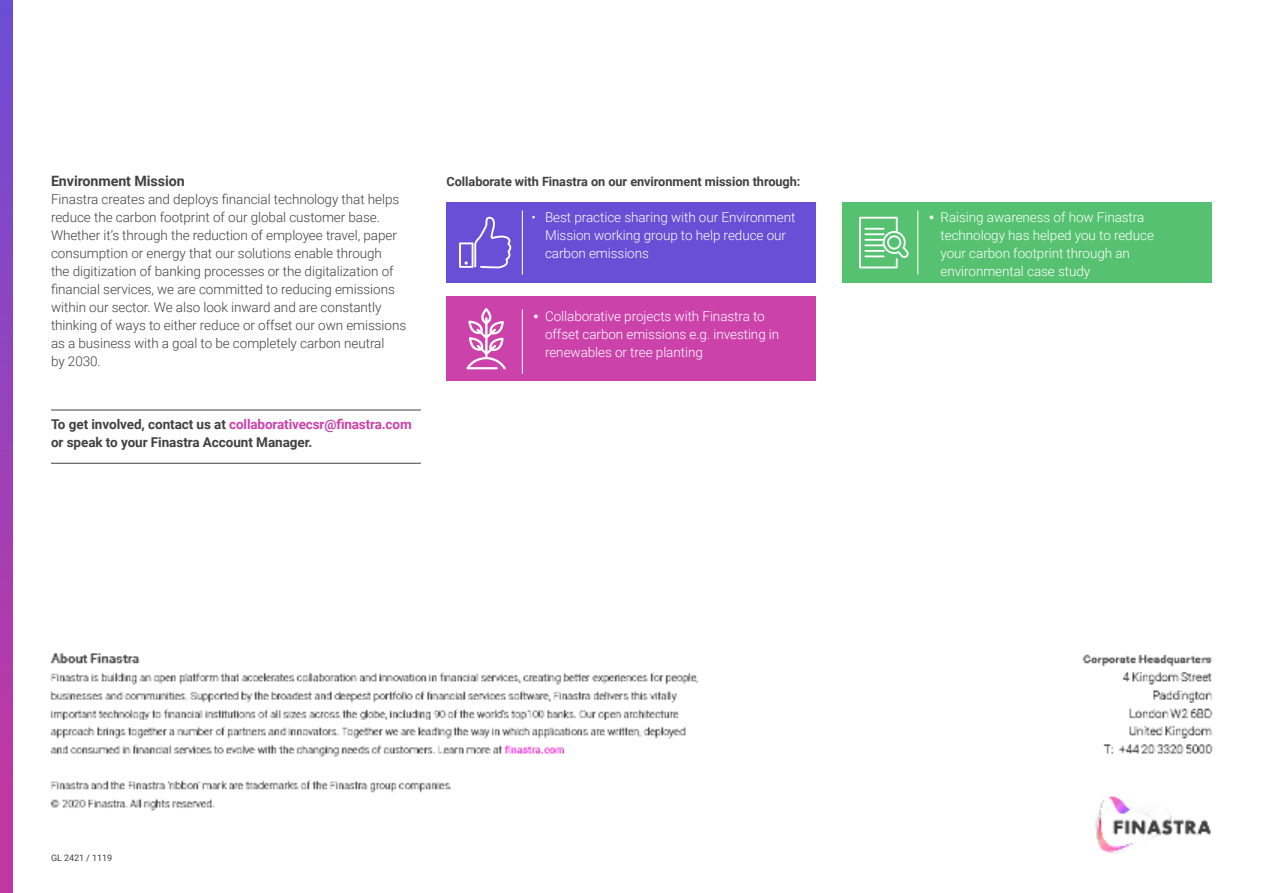
<style>
.page{position:relative;width:1263px;height:893px;background:#fff}
.page>*{position:absolute;margin:0;border:0;box-sizing:border-box;transform-origin:0 0}
.t1{font:700 14.25px "Roboto";letter-spacing:-.005em;color:#414141}
.t2{font:300 13.5px/18px "Roboto";letter-spacing:-.005em;color:#414141}
.t3{font:300 13.5px/18px "Roboto";letter-spacing:-.005em;color:#fff}
.t4{font:700 13.5px/18px "Roboto";letter-spacing:-.005em;color:#414141}
.t5{font:700 12.75px "Roboto";letter-spacing:-.005em;color:#414141}
.t6{font:9px "Roboto";letter-spacing:-.005em;color:#414141}
.s1{color:#cb42ab}
.s2{font-family:"Futura EF";font-weight:500}
</style>
<div class="page">
<img style="left:50px;top:296px;width:1163px;height:558px">
<hr style="left:51px;top:410px;width:370px;height:1px;background:#414141">
<hr style="left:51px;top:463px;width:370px;height:1px;background:#414141">
<div style="left:446px;top:202px;width:370px;height:81px;background:#694ed6"></div>
<div style="left:446px;top:297px;width:370px;height:84px;background:#cb42ab"></div>
<hr style="left:522px;top:211px;width:1px;height:64px;background:#fff">
<hr style="left:522px;top:310px;width:1px;height:64px;background:#fff">
<div style="left:842px;top:202px;width:370px;height:81px;background:#56c271"></div>
<hr style="left:917px;top:211px;width:1px;height:64px;background:#fff">
<svg style="left:459px;top:216px;width:52px;height:52px"></svg>
<svg style="left:466px;top:308px;width:40px;height:61px"></svg>
<svg style="left:859px;top:217px;width:50px;height:51px"></svg>
<svg style="left:0;top:0;width:13px;height:893px;background:#9a41b8"></svg>
<p class="t1" style="left:51px;top:171px;width:135px">Environment Mission</p>
<p class="t2" style="left:51px;top:190px;width:357px">Finastra creates and deploys financial technology that helps reduce the carbon footprint of our global customer base.<br>Whether it’s through the reduction of employee travel, paper consumption or energy that our solutions enable through<br>the digitization of banking processes or the digitalization of financial services, we are committed to reducing emissions within our sector. We also look inward and are constantly thinking of ways to either reduce or offset our own emissions as a business with a goal to be completely carbon neutral<br>by 2030.</p>
<p class="t4" style="left:51px;top:415px;width:362px">To get involved, contact us at <span class="s1">collaborativecsr@finastra.com </span>or speak to your Finastra Account Manager.</p>
<p class="t5" style="left:446px;top:173px;width:355px">Collaborate with Finastra on our environment mission through:</p>
<p class="t3" style="left:545px;top:208px;width:252px;text-indent:-14px">• Best practice sharing with our Environment<br>Mission working group to help reduce our carbon emissions</p>
<p class="t3" style="left:545px;top:307px;width:236px;text-indent:-14px"><span class="s2">•</span> Collaborative projects with Finastra to offset carbon emissions e.g. investing in renewables or tree planting</p>
<p class="t3" style="left:940px;top:208px;width:215px;text-indent:-14px"><span class="s2">•</span> Raising awareness of how Finastra technology has helped you to reduce your carbon footprint through an environmental case study</p>
<p class="t6" style="left:51px;top:852px;width:63px">GL 2421 / 1119</p>
</div>
